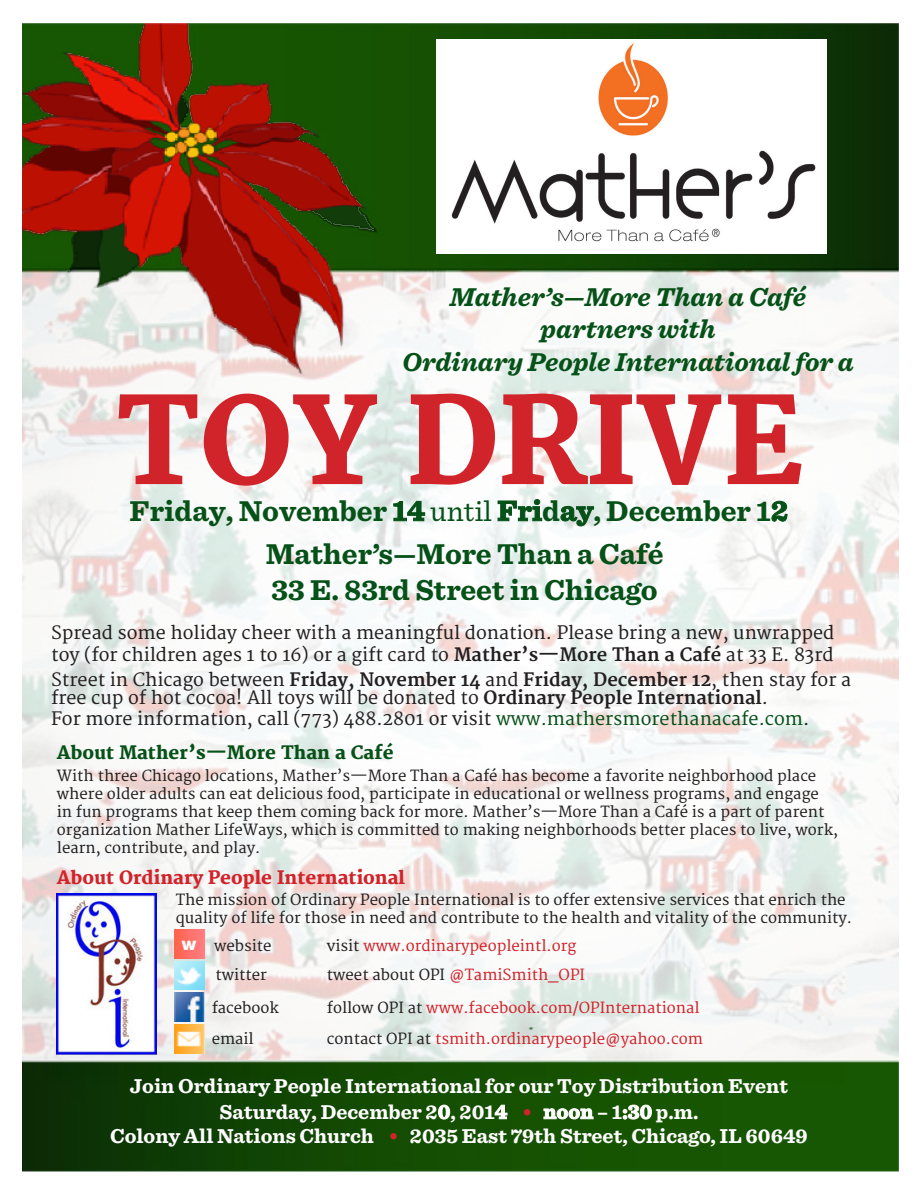
<style>
.page{position:relative;width:918px;height:1188px;background:#fff}
.page>*{position:absolute;margin:0;border:0;box-sizing:border-box;transform-origin:0 0}
.t1{font:800 118.2px "Merriweather";color:#d1232a}
.t2{font:700 30px/43.7px "Sentinel";color:#065118;text-align:center}
.t3{font:italic 700 27px/32.4px "Sentinel";color:#065118;text-align:center}
.t4{font:700 21px/26.1px "Sentinel";color:#fff;text-align:center}
.t5{font:18px/21.6px "Merriweather";color:#231f20}
.t6{font:800 18px "Merriweather";color:#d1232a}
.t7{font:800 18px "Merriweather";color:#065118}
.t8{font:18px "Museo Sans 900";color:#fff}
.t9{font:15px/18px "Merriweather";color:#231f20}
.t10{font:15px "Merriweather";color:#d1232a}
.s1{font-weight:400}
.s2{font-weight:700}
.s3{color:#065118}
.s4{color:#231f20}
.s5{color:#d1232a}
</style>
<div class="page">
<img style="left:22px;top:23px;width:877px;height:1149px">
<img style="left:22px;top:271px;width:877px;height:789px">
<img style="left:436px;top:39px;width:391px;height:214px">
<img style="left:57px;top:893px;width:99px;height:161px">
<img style="left:174px;top:961px;width:30px;height:29px">
<img style="left:174px;top:993px;width:30px;height:28px">
<img style="left:174px;top:1024px;width:30px;height:30px">
<img style="left:174px;top:930px;width:30px;height:28px">
<img style="left:22px;top:24px;width:352px;height:348px">
<h3 class="t3" style="left:402px;top:280px;width:453px">Mather’s—More Than a Café partners with<br>Ordinary People International for a</h3>
<h1 class="t1" style="left:116px;top:373px;width:690px">TOY DRIVE</h1>
<h2 class="t2" style="left:130px;top:488px;width:660px">Friday, November 14 <span class="s1">until</span> Friday, December 12<br>Mather’s—More Than a Café</h2>
<h2 class="t2" style="left:271px;top:567px;width:388px">33 E. 83rd Street in Chicago</h2>
<p class="t5" style="left:51px;top:623px;width:785px">Spread some holiday cheer with a meaningful donation. Please bring a new, unwrapped toy (for children ages 1 to 16) or a gift card to <span class="s2">Mather’s—More Than a Café</span> at 33 E. 83rd</p>
<p class="t5" style="left:51px;top:671px;width:802px;line-height:18.1px">Street in Chicago between <span class="s2">Friday, November 14</span> and <span class="s2">Friday, December 12</span>, then stay for a free cup of hot cocoa! All toys will be donated to <span class="s2">Ordinary People International</span>.</p>
<p class="t5" style="left:51px;top:709px;width:760px">For more information, call (773) 488.2801 or visit <span class="s3">www.mathersmorethanacafe.com</span>.</p>
<p class="t7" style="left:57px;top:742px;width:338px">About Mather’s—More Than a Café</p>
<p class="t9" style="left:57px;top:768px;width:783px">With three Chicago locations, Mather’s—More Than a Café has become a favorite neighborhood place where older adults can eat delicious food, participate in educational or wellness programs, and engage<br>in fun programs that keep them coming back for more. Mather’s—More Than a Café is a part of parent organization Mather LifeWays, which is committed to making neighborhoods better places to live, work, learn, contribute, and play.</p>
<p class="t6" style="left:57px;top:867px;width:350px">About Ordinary People International</p>
<p class="t9" style="left:176px;top:891px;width:678px">The mission of Ordinary People International is to offer extensive services that enrich the quality of life for those in need and contribute to the health and vitality of the community.</p>
<p class="t9" style="left:214px;top:938px;width:59px">website</p>
<p class="t10" style="left:327px;top:937px;width:251px"><span class="s4">visit</span> www.ordinarypeopleintl.org</p>
<p class="t9" style="left:215px;top:966px;width:53px">twitter</p>
<p class="t10" style="left:327px;top:966px;width:260px"><span class="s4">tweet about OPI</span> @TamiSmith_OPI</p>
<p class="t9" style="left:212px;top:999px;width:69px">facebook</p>
<p class="t10" style="left:327px;top:999px;width:374px"><span class="s4">follow OPI at</span> www.facebook.com/OPInternational</p>
<p class="t9" style="left:212px;top:1031px;width:44px">email</p>
<p class="t10" style="left:327px;top:1030px;width:378px"><span class="s4">contact OPI at</span> tsmith.ordinarypeople@yahoo.com</p>
<p class="t8" style="left:182px;top:934px;width:17px">w</p>
<h3 class="t4" style="left:130px;top:1072px;width:660px">Join Ordinary People International for our Toy Distribution Event<br>Saturday, December 20, 2014 <span class="s5">•</span> noon – 1:30 p.m.</h3>
<h3 class="t4" style="left:110px;top:1122px;width:699px">Colony All Nations Church <span class="s5">•</span> 2035 East 79th Street, Chicago, IL 60649</h3>
</div>
